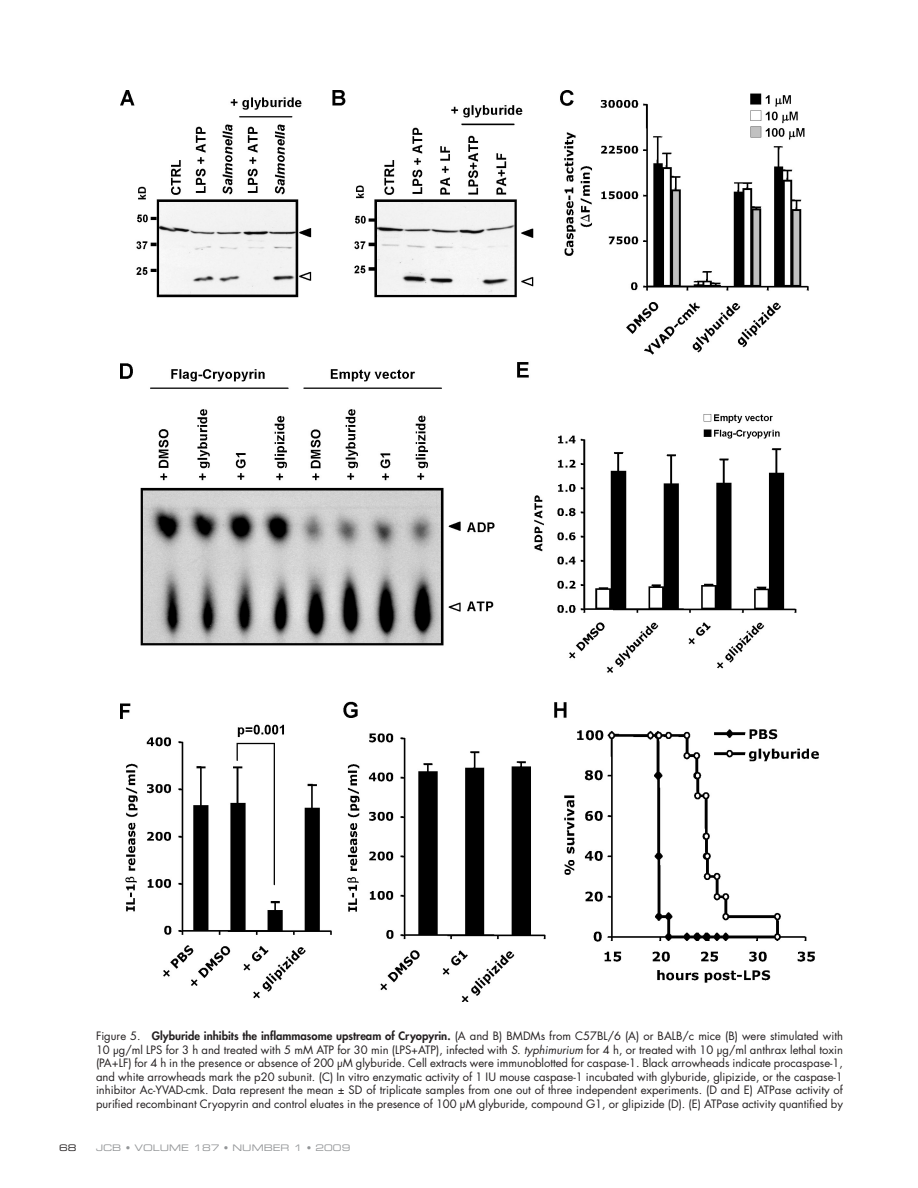
<style>
.page{position:relative;width:918px;height:1188px;background:#fff}
.page>*{position:absolute;margin:0;border:0;box-sizing:border-box;transform-origin:0 0}
.t1{font:11.25px/13.5px "Futura Std";color:#231f20;text-align:justify}
.t2{font:9px "Eurostile LT Std Ex 2";color:#949698}
.t3{font:9px "Eurostile LT Std Ex 2";color:#231f20}
.s1{font-weight:800}
.s2{font-style:italic}
</style>
<div class="page">
<img style="left:120px;top:90px;width:699px;height:912px">
<p class="t1" style="left:96px;top:1029px;width:748px">Figure 5. <span class="s1">Glyburide inhibits the inflammasome upstream of Cryopyrin.</span> (A and B) BMDMs from C57BL/6 (A) or BALB/c mice (B) were stimulated with 10 µg/ml LPS for 3 h and treated with 5 mM ATP for 30 min (LPS+ATP), infected with <span class="s2">S. typhimurium</span> for 4 h, or treated with 10 µg/ml anthrax lethal toxin (PA+LF) for 4 h in the presence or absence of 200 µM glyburide. Cell extracts were immunoblotted for caspase-1. Black arrowheads indicate procaspase-1, and white arrowheads mark the p20 subunit. (C) In vitro enzymatic activity of 1 IU mouse caspase-1 incubated with glyburide, glipizide, or the caspase-1 inhibitor Ac-YVAD-cmk. Data represent the mean ± SD of triplicate samples from one out of three independent experiments. (D and E) ATPase activity of purified recombinant Cryopyrin and control eluates in the presence of 100 µM glyburide, compound G1, or glipizide (D). (E) ATPase activity quantified by</p>
<p class="t3" style="left:59px;top:1142px;width:19px">68</p>
<p class="t2" style="left:96px;top:1142px;width:256px">JCB • VOLUME 187 • NUMBER 1 • 2009</p>
</div>
